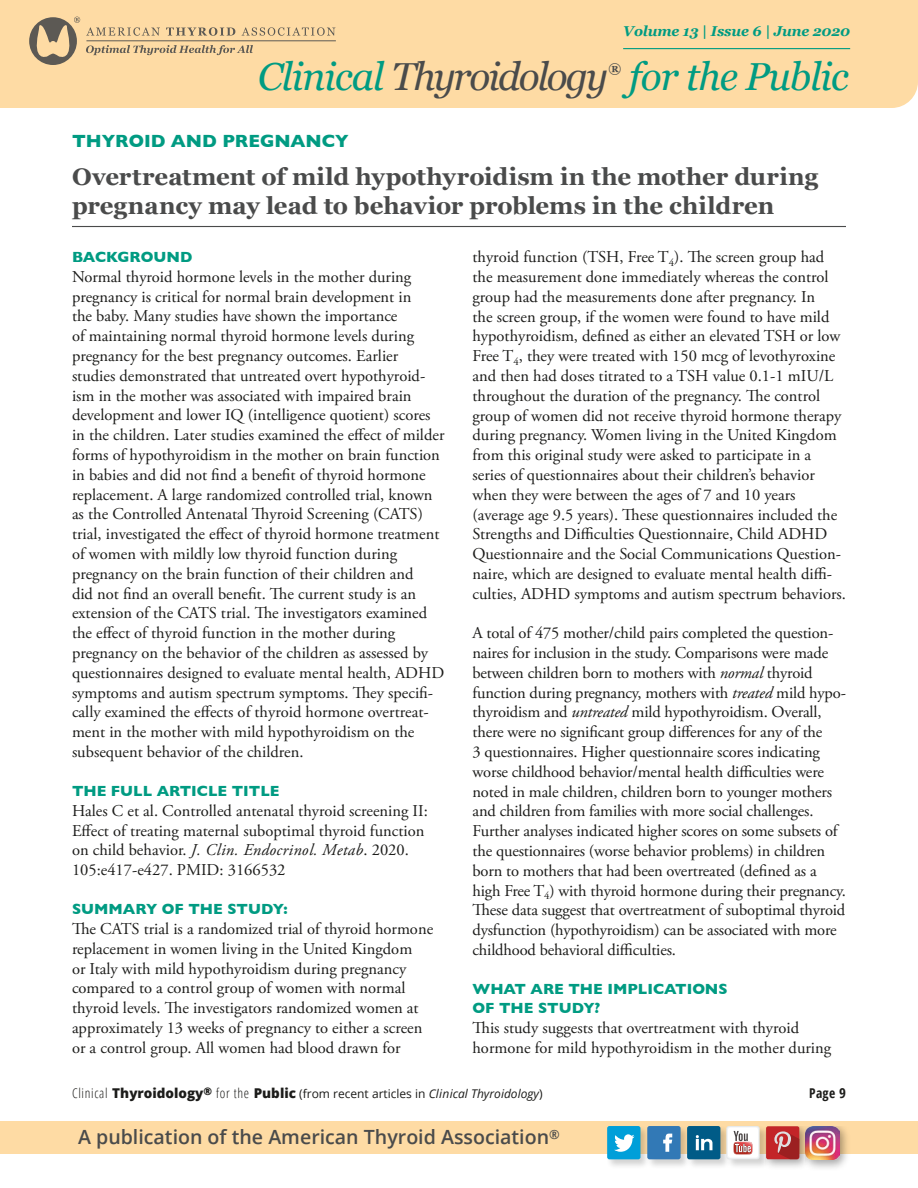
<style>
.page{position:relative;width:918px;height:1188px;background:#fff}
.page>*{position:absolute;margin:0;border:0;box-sizing:border-box;transform-origin:0 0}
.t1{font:italic 39px "Georgia";letter-spacing:-.05em;color:#4a4b4b}
.t2{font:italic 39px "Georgia";letter-spacing:-.025em;color:#009b82}
.t3{font:700 24px/28.8px "Georgia";color:#4a4b4b}
.t4{font:600 19.65px "Open Sans";color:#4a4b4b}
.Topic_Header{font:700 18px "Gill Sans";color:#009b82}
.body_serif{font:16.5px/19.8px "Adobe Garamond Pro";color:#1c1c1a}
.body_serif_2nd_para{font:16.5px/19.8px "Adobe Garamond Pro";letter-spacing:-.01em;color:#1c1c1a}
.question{font:700 15px/19.5px "Gill Sans";color:#009b82}
.t5{font:italic 700 14.25px "Georgia";letter-spacing:-.01em;color:#009b82}
.t6{font:700 13.65px "Georgia";color:#4a4b4b}
.t7{font:700 condensed 13.5px "Open Sans";color:#1c1c1a}
.t8{font:12px "Open Sans";color:#1c1c1a}
.s1{color:#009b82}
.s2{font-style:italic}
.s3{font-weight:300;font-stretch:condensed;font-size:13.5px}
.s4{font-weight:800;font-size:13.5px}
.s5{font-style:inherit}
</style>
<div class="page">
<div style="left:0;top:0;width:918px;height:108px;background:#fedba4"></div>
<hr style="left:623px;top:48px;width:227px;height:1px;background:#009b82">
<hr style="left:86px;top:41px;width:250px;height:1px;background:#4a4b4b">
<svg style="left:86px;top:27px;width:74px;height:9px"></svg>
<svg style="left:166px;top:27px;width:69px;height:9px"></svg>
<svg style="left:242px;top:27px;width:93px;height:9px"></svg>
<svg style="left:29px;top:17px;width:51px;height:48px;background:#b4a07f"></svg>
<svg style="left:86px;top:45px;width:167px;height:10px;background:#ceb58c"></svg>
<div style="left:0;top:1121px;width:918px;height:33px;background:#fedba4"></div>
<div style="left:606px;top:1125px;width:164px;height:45px;background:#1c1c1a;opacity:.2"></div>
<div style="left:687px;top:1126px;width:33px;height:33px;background:#005b87;border-radius:2px"></div>
<svg style="left:696px;top:1135px;width:16px;height:15px"></svg>
<div style="left:607px;top:1126px;width:33px;height:33px;background:#009fd9;border-radius:2px"></div>
<svg style="left:614px;top:1134px;width:21px;height:18px"></svg>
<div style="left:647px;top:1126px;width:34px;height:33px;background:#3279b6;border-radius:2px"></div>
<svg style="left:663px;top:1134px;width:10px;height:18px"></svg>
<svg style="left:726px;top:1126px;width:34px;height:33px"></svg>
<svg style="left:727px;top:1127px;width:32px;height:32px"></svg>
<img style="left:809px;top:1126px;width:38px;height:42px">
<img style="left:809px;top:1126px;width:31px;height:34px">
<img style="left:766px;top:1126px;width:43px;height:44px">
<div style="left:766px;top:1126px;width:33px;height:33px;background:#c32528;border-radius:2px"></div>
<svg style="left:774px;top:1131px;width:25px;height:28px"></svg>
<hr style="left:72px;top:226px;width:774px;height:1px;background:#4a4b4b">
<p class="t5" style="left:623px;top:21px;width:228px">Volume 13 | Issue 6 | June 2020</p>
<h1 class="t1" style="left:258px;top:48px;width:352px"><span class="s1">Clinical</span> Thyroidology</h1>
<p class="t6" style="left:609px;top:58px;width:14px">®</p>
<h1 class="t2" style="left:629px;top:48px;width:221px">for the Public</h1>
<p class="Topic_Header" style="left:72px;top:127px;width:278px">THYROID AND PREGNANCY</p>
<p class="t3" style="left:72px;top:161px;width:748px">Overtreatment of mild hypothyroidism in the mother during pregnancy may lead to behavior problems in the children</p>
<p class="question" style="left:72px;top:247px;width:122px">BACKGROUND</p>
<p class="body_serif" style="left:72px;top:267px;width:374px">Normal thyroid hormone levels in the mother during pregnancy is critical for normal brain development in<br>the baby. Many studies have shown the importance<br>of maintaining normal thyroid hormone levels during pregnancy for the best pregnancy outcomes. Earlier studies demonstrated that untreated overt hypothyroid&shy;ism in the mother was associated with impaired brain development and lower IQ (intelligence quotient) scores in the children. Later studies examined the effect of milder forms of hypothyroidism in the mother on brain function in babies and did not find a benefit of thyroid hormone replacement. A large randomized controlled trial, known as the Controlled Antenatal Thyroid Screening (CATS) trial, investigated the effect of thyroid hormone treatment of women with mildly low thyroid function during pregnancy on the brain function of their children and<br>did not find an overall benefit. The current study is an extension of the CATS trial. The investigators examined the effect of thyroid function in the mother during pregnancy on the behavior of the children as assessed by questionnaires designed to evaluate mental health, ADHD symptoms and autism spectrum symptoms. They specifi&shy;cally examined the effects of thyroid hormone overtreat&shy;ment in the mother with mild hypothyroidism on the subsequent behavior of the children.</p>
<p class="question" style="left:72px;top:781px;width:209px">THE FULL ARTICLE TITLE</p>
<p class="body_serif" style="left:72px;top:801px;width:357px">Hales C et al. Controlled antenatal thyroid screening II:<br>Effect of treating maternal suboptimal thyroid function on child behavior. <span class="s2">J. Clin. Endocrinol. Metab</span>. 2020.<br>105:e417-e427. PMID: 3166532</p>
<p class="question" style="left:72px;top:899px;width:217px">SUMMARY OF THE STUDY:</p>
<p class="body_serif" style="left:72px;top:919px;width:363px">The CATS trial is a randomized trial of thyroid hormone replacement in women living in the United Kingdom<br>or Italy with mild hypothyroidism during pregnancy compared to a control group of women with normal thyroid levels. The investigators randomized women at approximately 13 weeks of pregnancy to either a screen or a control group. All women had blood drawn for</p>
<p class="body_serif" style="left:472px;top:248px;width:375px">thyroid function (TSH, Free T<sub>4</sub>). The screen group had the measurement done immediately whereas the control group had the measurements done after pregnancy. In<br>the screen group, if the women were found to have mild hypothyroidism, defined as either an elevated TSH or low Free T<sub>4</sub>, they were treated with 150 mcg of levothyroxine and then had doses titrated to a TSH value 0.1-1 mIU/L throughout the duration of the pregnancy. The control group of women did not receive thyroid hormone therapy during pregnancy. Women living in the United Kingdom from this original study were asked to participate in a series of questionnaires about their children’s behavior when they were between the ages of 7 and 10 years (average age 9.5 years). These questionnaires included the Strengths and Difficulties Questionnaire, Child ADHD Questionnaire and the Social Communications Question&shy;naire, which are designed to evaluate mental health diffi&shy;culties, ADHD symptoms and autism spectrum behaviors.</p>
<p class="body_serif_2nd_para" style="left:472px;top:624px;width:375px">A total of 475 mother/child pairs completed the question&shy;naires for inclusion in the study. Comparisons were made between children born to mothers with <span class="s2">normal</span> thyroid function during pregnancy, mothers with <span class="s2">treated</span> mild hypo&shy;thyroidism and <span class="s2">untreated</span> mild hypothyroidism. Overall, there were no significant group differences for any of the<br>3 questionnaires. Higher questionnaire scores indicating worse childhood behavior/mental health difficulties were noted in male children, children born to younger mothers and children from families with more social challenges.<br>Further analyses indicated higher scores on some subsets of the questionnaires (worse behavior problems) in children born to mothers that had been overtreated (defined as a high Free T<sub>4</sub>) with thyroid hormone during their pregnancy.<br>These data suggest that overtreatment of suboptimal thyroid dysfunction (hypothyroidism) can be associated with more childhood behavioral difficulties.</p>
<p class="question" style="left:472px;top:979px;width:257px">WHAT ARE THE IMPLICATIONS<br>OF THE STUDY?</p>
<p class="body_serif" style="left:472px;top:1019px;width:360px">This study suggests that overtreatment with thyroid hormone for mild hypothyroidism in the mother during</p>
<p class="t8" style="left:72px;top:1086px;width:472px"><span class="s3">Clinical</span> <span class="s4">Thyroidology</span><sup>®</sup> <span class="s3">for the</span> <span class="s4">Public</span> (from recent articles in <span class="s2">Clinical Thyroidology</span>)</p>
<p class="t7" style="left:809px;top:1084px;width:38px">Page <span class="s5">9</span></p>
<p class="t4" style="left:78px;top:1123px;width:483px">A publication of the American Thyroid Association<sup>®</sup></p>
</div>
